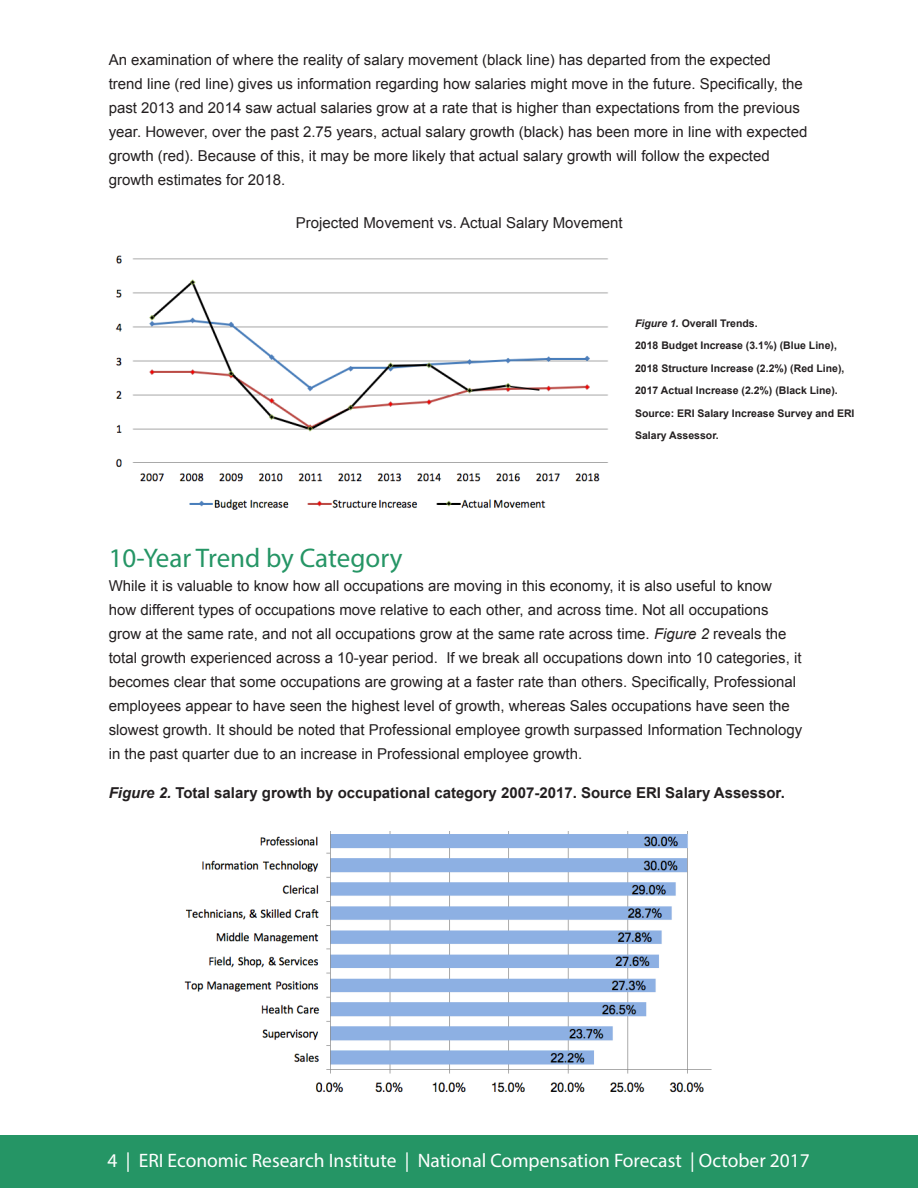
<style>
.page{position:relative;width:918px;height:1188px;background:#fff}
.page>*{position:absolute;margin:0;border:0;box-sizing:border-box;transform-origin:0 0}
.t1{font:27px "Myriad Pro";color:#259565}
.t2{font:19.5px "Myriad Pro";color:#fff}
.t3{font:15px/24px "Arial";color:#231f20}
.t4{font:700 15px "Arial";color:#231f20}
.t5{font:700 10.5px/22.5px "Arial";color:#231f20}
.s1{font-style:italic}
</style>
<div class="page">
<div style="left:0;top:1136px;width:918px;height:52px;background:#259565"></div>
<img style="left:184px;top:832px;width:528px;height:261px">
<img style="left:115px;top:255px;width:493px;height:255px">
<p class="t3" style="left:109px;top:48px;width:700px">An examination of where the reality of salary movement (black line) has departed from the expected trend line (red line) gives us information regarding how salaries might move in the future. Specifically, the past 2013 and 2014 saw actual salaries grow at a rate that is higher than expectations from the previous year. However, over the past 2.75 years, actual salary growth (black) has been more in line with expected growth (red). Because of this, it may be more likely that actual salary growth will follow the expected growth estimates for 2018.</p>
<p class="t3" style="left:296px;top:211px;width:328px">Projected Movement vs. Actual Salary Movement</p>
<p class="t5" style="left:635px;top:312px;width:124px"><span class="s1">Figure 1.</span> Overall Trends.</p>
<p class="t5" style="left:635px;top:335px;width:203px">2018 Budget Increase (3.1%) (Blue Line),</p>
<p class="t5" style="left:635px;top:357px;width:211px">2018 Structure Increase (2.2%) (Red Line),</p>
<p class="t5" style="left:635px;top:380px;width:204px">2017 Actual Increase (2.2%) (Black Line).</p>
<p class="t5" style="left:635px;top:402px;width:221px">Source: ERI Salary Increase Survey and ERI<br>Salary Assessor.</p>
<p class="t1" style="left:109px;top:542px;width:295px">10-Year Trend by Category</p>
<p class="t3" style="left:109px;top:574px;width:695px">While it is valuable to know how all occupations are moving in this economy, it is also useful to know how different types of occupations move relative to each other, and across time. Not all occupations grow at the same rate, and not all occupations grow at the same rate across time. <span class="s1">Figure 2</span> reveals the total growth experienced across a 10-year period. If we break all occupations down into 10 categories, it becomes clear that some occupations are growing at a faster rate than others. Specifically, Professional employees appear to have seen the highest level of growth, whereas Sales occupations have seen the slowest growth. It should be noted that Professional employee growth surpassed Information Technology in the past quarter due to an increase in Professional employee growth.</p>
<p class="t4" style="left:109px;top:783px;width:678px"><span class="s1">Figure 2.</span> Total salary growth by occupational category 2007-2017. Source ERI Salary Assessor.</p>
<p class="t2" style="left:108px;top:1149px;width:704px">4 | ERI Economic Research Institute | National Compensation Forecast | October 2017</p>
</div>
